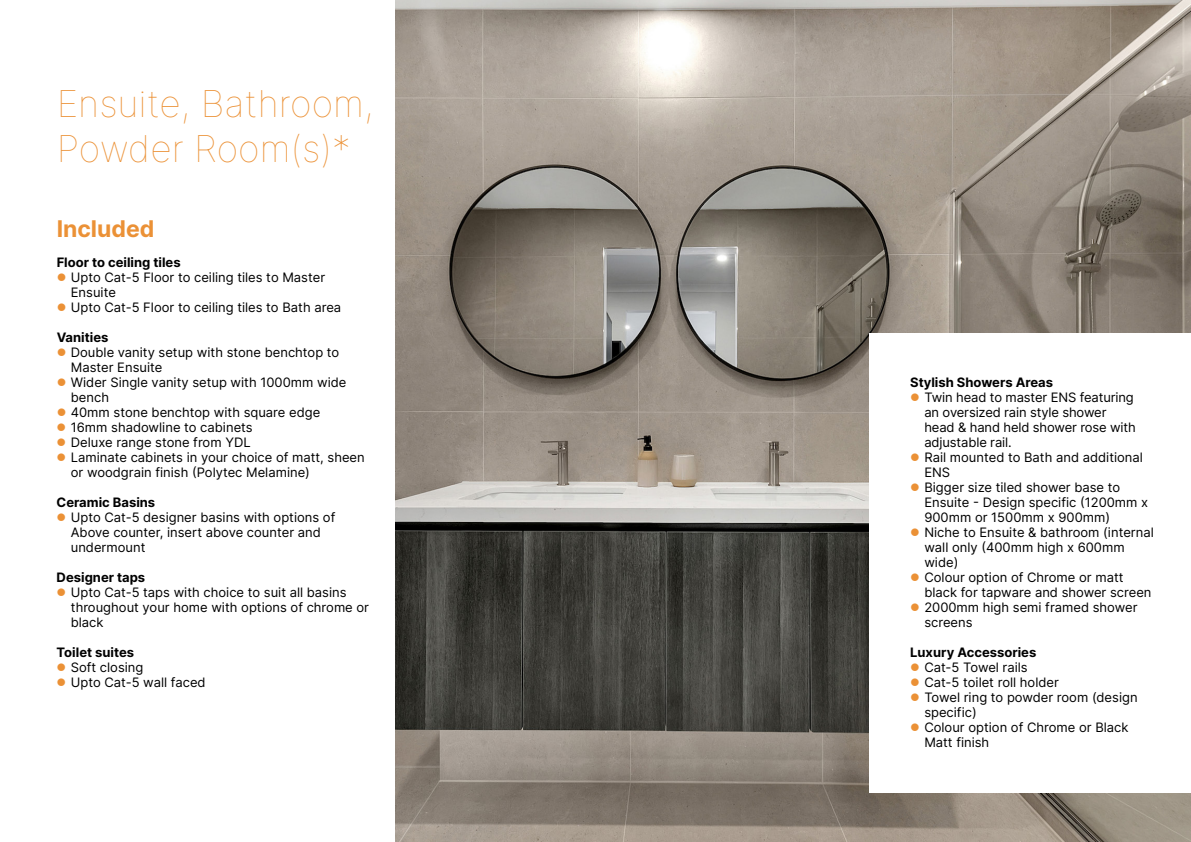
<style>
.page{position:relative;width:1191px;height:842px;background:#fff}
.page>*{position:absolute;margin:0;border:0;box-sizing:border-box;transform-origin:0 0}
.t1{font:100 37px/45px "Inter";color:#eb9136}
.t2{font:700 23px "Inter";color:#eb9136}
.t3{font:13px/15px "Inter";color:#000}
.t4{font:700 13px "Inter";color:#000}
</style>
<div class="page">
<img style="left:395px;top:0;width:796px;height:842px">
<div style="left:870px;top:333px;width:321px;height:459px;background:#fff"></div>
<h1 class="t1" style="left:57px;top:80px;width:318px">Ensuite, Bathroom,<br>Powder Room(s)*</h1>
<h2 class="t2" style="left:57px;top:212px;width:99px">Included</h2>
<p class="t4" style="left:57px;top:253px;width:125px">Floor to ceiling tiles</p>
<p class="t3" style="left:71px;top:269px;width:272px">Upto Cat-5 Floor to ceiling tiles to Master<br>Ensuite<br>Upto Cat-5 Floor to ceiling tiles to Bath area</p>
<p class="t4" style="left:57px;top:328px;width:53px">Vanities</p>
<p class="t3" style="left:71px;top:344px;width:295px">Double vanity setup with stone benchtop to<br>Master Ensuite<br>Wider Single vanity setup with 1000mm wide bench<br>40mm stone benchtop with square edge<br>16mm shadowline to cabinets<br>Deluxe range stone from YDL<br>Laminate cabinets in your choice of matt, sheen or woodgrain finish (Polytec Melamine)</p>
<p class="t4" style="left:57px;top:493px;width:100px">Ceramic Basins</p>
<p class="t3" style="left:71px;top:509px;width:266px">Upto Cat-5 designer basins with options of<br>Above counter, insert above counter and undermount</p>
<p class="t4" style="left:57px;top:568px;width:90px">Designer taps</p>
<p class="t3" style="left:71px;top:584px;width:300px">Upto Cat-5 taps with choice to suit all basins throughout your home with options of chrome or black</p>
<p class="t4" style="left:57px;top:643px;width:79px">Toilet suites</p>
<p class="t3" style="left:71px;top:659px;width:136px">Soft closing<br>Upto Cat-5 wall faced</p>
<p class="t4" style="left:910px;top:373px;width:144px">Stylish Showers Areas</p>
<p class="t3" style="left:924px;top:389px;width:231px">Twin head to master ENS featuring<br>an oversized rain style shower<br>head &amp; hand held shower rose with adjustable rail.<br>Rail mounted to Bath and additional<br>ENS<br>Bigger size tiled shower base to<br>Ensuite - Design specific (1200mm x<br>900mm or 1500mm x 900mm)<br>Niche to Ensuite &amp; bathroom (internal wall only (400mm high x 600mm wide)<br>Colour option of Chrome or matt black for tapware and shower screen<br>2000mm high semi framed shower screens</p>
<p class="t4" style="left:910px;top:643px;width:128px">Luxury Accessories</p>
<p class="t3" style="left:924px;top:659px;width:215px">Cat-5 Towel rails<br>Cat-5 toilet roll holder<br>Towel ring to powder room (design specific)<br>Colour option of Chrome or Black<br>Matt finish</p>
</div>
